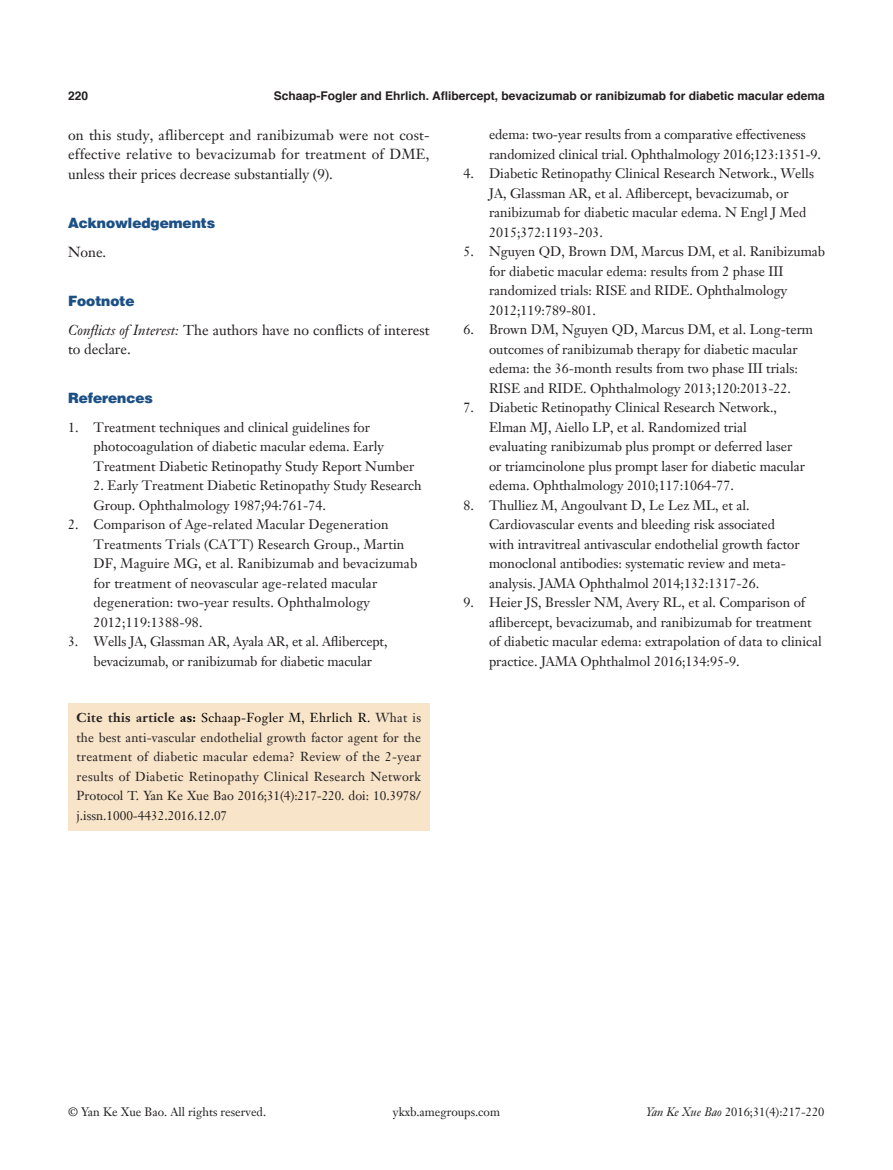
<style>
.page{position:relative;width:893px;height:1170px;background:#fff}
.page>*{position:absolute;margin:0;border:0;box-sizing:border-box;transform-origin:0 0}
.t1{font:14.25px/19.5px "Janson Text LT";color:#231f20;text-align:justify}
.t2{font:900 14.25px "Helvetica";color:#1c5085}
.t3{font:13.5px/19.5px "Janson Text LT";color:#231f20}
.t4{font:12.75px/19.5px "Janson Text LT";color:#231f20;text-align:justify}
.t5{font:700 12px "Helvetica";color:#231f20}
.t6{font:12px "Janson Text LT";color:#231f20}
.s1{font-style:italic}
.s2{font-weight:700}
.s3{font-weight:700;color:#000}
.s4{color:#000}
</style>
<div class="page">
<div style="left:68px;top:702px;width:361px;height:128px;background:#f8e4c9"></div>
<p class="t5" style="left:274px;top:86px;width:553px">Schaap-Fogler and Ehrlich. Aflibercept, bevacizumab or ranibizumab for diabetic macular edema</p>
<p class="t5" style="left:68px;top:86px;width:22px">220</p>
<p class="t1" style="left:68px;top:125px;width:363px">on this study, aflibercept and ranibizumab were not cost&shy;effective relative to bevacizumab for treatment of DME, unless their prices decrease substantially (9).</p>
<p class="t2" style="left:68px;top:213px;width:149px">Acknowledgements</p>
<p class="t1" style="left:68px;top:242px;width:40px">None.</p>
<p class="t2" style="left:68px;top:291px;width:68px">Footnote</p>
<p class="t1" style="left:68px;top:320px;width:363px"><span class="s1">Conflicts of Interest:</span> The authors have no conflicts of interest to declare.</p>
<p class="t2" style="left:68px;top:389px;width:86px">References</p>
<p class="t3" style="left:94px;top:417px;width:322px;text-indent:-26px">1. Treatment techniques and clinical guidelines for photocoagulation of diabetic macular edema. Early<br>Treatment Diabetic Retinopathy Study Report Number</p>
<p class="t3" style="left:94px;top:476px;width:330px">2. Early Treatment Diabetic Retinopathy Study Research<br>Group. Ophthalmology 1987;94:761-74.</p>
<p class="t3" style="left:94px;top:515px;width:325px;text-indent:-26px">2. Comparison of Age-related Macular Degeneration Treatments Trials (CATT) Research Group., Martin DF, Maguire MG, et al. Ranibizumab and bevacizumab for treatment of neovascular age-related macular degeneration: two-year results. Ophthalmology 2012;119:1388-98.</p>
<p class="t3" style="left:94px;top:632px;width:295px;text-indent:-26px">3. Wells JA, Glassman AR, Ayala AR, et al. Aflibercept, bevacizumab, or ranibizumab for diabetic macular</p>
<p class="t3" style="left:489px;top:125px;width:333px">edema: two-year results from a comparative effectiveness randomized clinical trial. Ophthalmology 2016;123:1351-9.</p>
<p class="t3" style="left:489px;top:164px;width:326px;text-indent:-26px">4. Diabetic Retinopathy Clinical Research Network., Wells JA, Glassman AR, et al. Aflibercept, bevacizumab, or ranibizumab for diabetic macular edema. N Engl J Med 2015;372:1193-203.</p>
<p class="t3" style="left:489px;top:241px;width:338px;text-indent:-26px">5. Nguyen QD, Brown DM, Marcus DM, et al. Ranibizumab for diabetic macular edema: results from 2 phase III randomized trials: RISE and RIDE. Ophthalmology 2012;119:789-801.</p>
<p class="t3" style="left:489px;top:319px;width:326px;text-indent:-26px">6. Brown DM, Nguyen QD, Marcus DM, et al. Long-term outcomes of ranibizumab therapy for diabetic macular edema: the 36-month results from two phase III trials:<br>RISE and RIDE. Ophthalmology 2013;120:2013-22.</p>
<p class="t3" style="left:489px;top:397px;width:318px;text-indent:-26px">7. Diabetic Retinopathy Clinical Research Network., Elman MJ, Aiello LP, et al. Randomized trial evaluating ranibizumab plus prompt or deferred laser or triamcinolone plus prompt laser for diabetic macular edema. Ophthalmology 2010;117:1064-77.</p>
<p class="t3" style="left:489px;top:495px;width:312px;text-indent:-26px">8. Thulliez M, Angoulvant D, Le Lez ML, et al.<br>Cardiovascular events and bleeding risk associated with intravitreal antivascular endothelial growth factor monoclonal antibodies: systematic review and meta&shy;analysis. JAMA Ophthalmol 2014;132:1317-26.</p>
<p class="t3" style="left:489px;top:592px;width:334px;text-indent:-26px">9. Heier JS, Bressler NM, Avery RL, et al. Comparison of aflibercept, bevacizumab, and ranibizumab for treatment of diabetic macular edema: extrapolation of data to clinical practice. JAMA Ophthalmol 2016;134:95-9.</p>
<p class="t4" style="left:77px;top:708px;width:346px"><span class="s2">Cite this article</span> <span class="s3">as:</span> <span class="s4">Schaap-Fogler M, Ehrlich R.</span> What is the best anti-vascular endothelial growth factor agent for the treatment of diabetic macular edema? Review of the 2-year results of Diabetic Retinopathy Clinical Research Network Protocol T. Yan Ke Xue Bao 2016;31(4):217-220. doi: 10.3978/ j.issn.1000-4432.2016.12.07</p>
<p class="t6" style="left:68px;top:1104px;width:200px">© Yan Ke Xue Bao. All rights reserved.</p>
<p class="t6" style="left:393px;top:1104px;width:109px">ykxb.amegroups.com</p>
<p class="t6" style="left:646px;top:1104px;width:180px"><span class="s1">Yan Ke Xue Bao</span> 2016;31(4):217-220</p>
</div>
